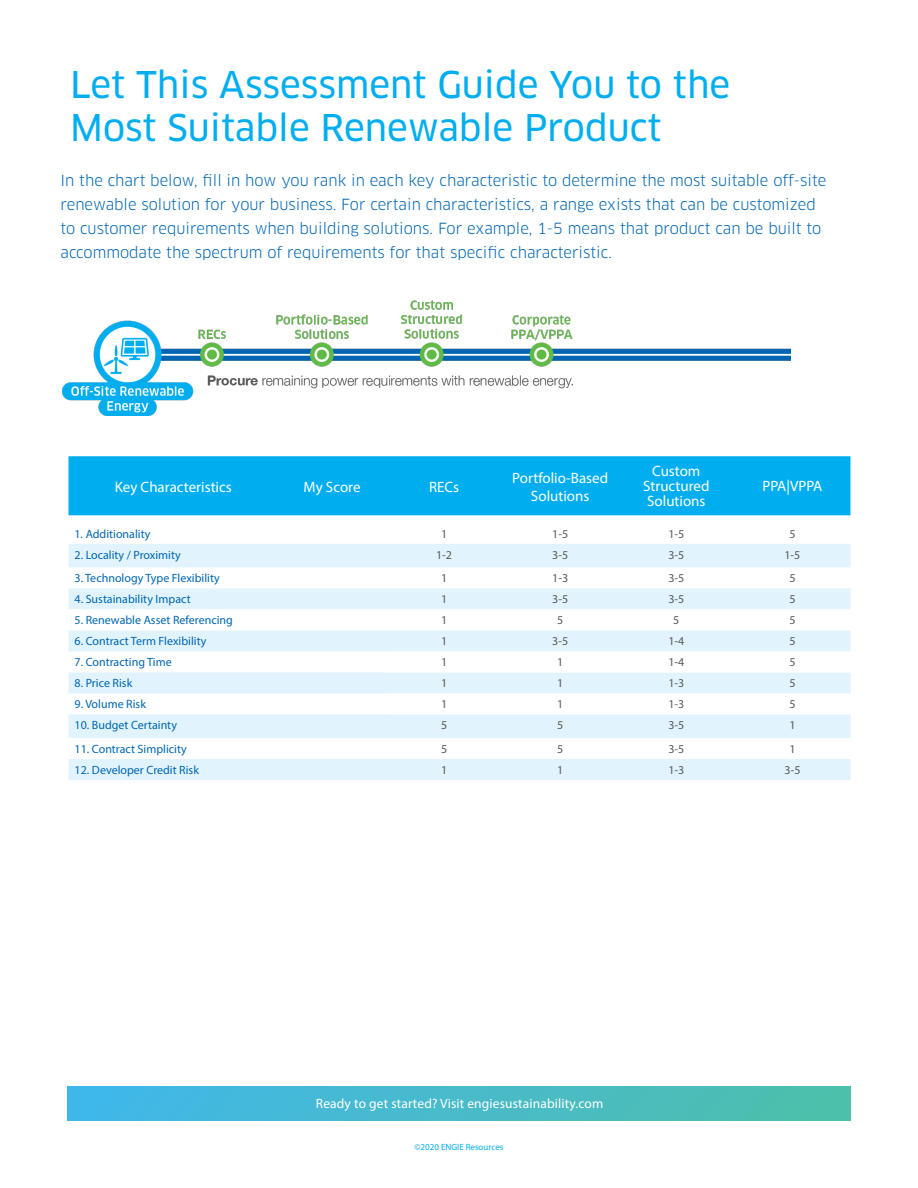
<style>
.page{position:relative;width:918px;height:1188px;background:#fff}
.page>*{position:absolute;margin:0;border:0;box-sizing:border-box;transform-origin:0 0}
.t1{font:36px/43.2px "Clan OT News";color:#00aeef}
.t2{font:15px/24px "Clan OT";color:#0066b3}
.t3{font:15px/15px "Myriad Pro";color:#fff;text-align:center}
.t4{font:13.5px "Myriad Pro";letter-spacing:.01em;color:#fff}
.t5{font:12px "Myriad Pro";color:#0066b3}
.t6{font:12px "Myriad Pro";color:#58595b}
.t7{font:9px "Myriad Pro";color:#00aeef}
</style>
<div class="page">
<div style="left:68px;top:1086px;width:782px;height:34px;background:linear-gradient(to right,#40b7eb,#4fbfaa)"></div>
<div style="left:69px;top:456px;width:781px;height:59px;background:#00aeef"></div>
<svg style="left:69px;top:544px;width:781px;height:236px;fill:#e1f4fd"></svg>
<svg style="left:69px;top:609px;width:317px;height:21px"></svg>
<svg style="left:386px;top:609px;width:464px;height:150px"></svg>
<img style="left:63px;top:300px;width:728px;height:116px">
<h1 class="t1" style="left:70px;top:63px;width:662px">Let This Assessment Guide You to the<br>Most Suitable Renewable Product</h1>
<p class="t2" style="left:60px;top:168px;width:767px">In the chart below, fill in how you rank in each key characteristic to determine the most suitable off-site renewable solution for your business. For certain characteristics, a range exists that can be customized to customer requirements when building solutions. For example, 1-5 means that product can be built to accommodate the spectrum of requirements for that specific characteristic.</p>
<p class="t3" style="left:115px;top:480px;width:119px">Key Characteristics</p>
<p class="t3" style="left:304px;top:480px;width:59px">My Score</p>
<p class="t3" style="left:429px;top:480px;width:32px">RECs</p>
<p class="t3" style="left:512px;top:469px;width:97px;line-height:18px">Portfolio-Based<br>Solutions</p>
<p class="t3" style="left:643px;top:464px;width:68px">Custom<br>Structured<br>Solutions</p>
<p class="t3" style="left:763px;top:479px;width:61px">PPA|VPPA</p>
<p class="t5" style="left:75px;top:526px;width:77px">1. Additionality</p>
<p class="t6" style="left:441px;top:526px;width:8px">1</p>
<p class="t6" style="left:552px;top:526px;width:17px">1-5</p>
<p class="t6" style="left:668px;top:526px;width:17px">1-5</p>
<p class="t6" style="left:789px;top:526px;width:8px">5</p>
<p class="t5" style="left:75px;top:547px;width:108px">2. Locality / Proximity</p>
<p class="t6" style="left:436px;top:547px;width:17px">1-2</p>
<p class="t6" style="left:552px;top:547px;width:17px">3-5</p>
<p class="t6" style="left:668px;top:547px;width:17px">3-5</p>
<p class="t6" style="left:784px;top:547px;width:17px">1-5</p>
<p class="t5" style="left:75px;top:571px;width:147px">3. Technology Type Flexibility</p>
<p class="t6" style="left:441px;top:571px;width:8px">1</p>
<p class="t6" style="left:552px;top:571px;width:17px">1-3</p>
<p class="t6" style="left:668px;top:571px;width:17px">3-5</p>
<p class="t6" style="left:789px;top:571px;width:8px">5</p>
<p class="t5" style="left:75px;top:592px;width:118px">4. Sustainability Impact</p>
<p class="t6" style="left:441px;top:592px;width:8px">1</p>
<p class="t6" style="left:552px;top:592px;width:17px">3-5</p>
<p class="t6" style="left:668px;top:592px;width:17px">3-5</p>
<p class="t6" style="left:789px;top:592px;width:8px">5</p>
<p class="t5" style="left:75px;top:613px;width:160px">5. Renewable Asset Referencing</p>
<p class="t6" style="left:441px;top:613px;width:8px">1</p>
<p class="t6" style="left:557px;top:613px;width:8px">5</p>
<p class="t6" style="left:673px;top:613px;width:8px">5</p>
<p class="t6" style="left:789px;top:613px;width:8px">5</p>
<p class="t5" style="left:75px;top:634px;width:133px">6. Contract Term Flexibility</p>
<p class="t6" style="left:441px;top:634px;width:8px">1</p>
<p class="t6" style="left:552px;top:634px;width:17px">3-5</p>
<p class="t6" style="left:668px;top:634px;width:17px">1-4</p>
<p class="t6" style="left:789px;top:634px;width:8px">5</p>
<p class="t5" style="left:75px;top:655px;width:99px">7. Contracting Time</p>
<p class="t6" style="left:441px;top:655px;width:8px">1</p>
<p class="t6" style="left:557px;top:655px;width:8px">1</p>
<p class="t6" style="left:668px;top:655px;width:17px">1-4</p>
<p class="t6" style="left:789px;top:655px;width:8px">5</p>
<p class="t5" style="left:75px;top:676px;width:59px">8. Price Risk</p>
<p class="t6" style="left:441px;top:676px;width:8px">1</p>
<p class="t6" style="left:557px;top:676px;width:8px">1</p>
<p class="t6" style="left:668px;top:676px;width:17px">1-3</p>
<p class="t6" style="left:789px;top:676px;width:8px">5</p>
<p class="t5" style="left:75px;top:697px;width:73px">9. Volume Risk</p>
<p class="t6" style="left:441px;top:697px;width:8px">1</p>
<p class="t6" style="left:557px;top:697px;width:8px">1</p>
<p class="t6" style="left:668px;top:697px;width:17px">1-3</p>
<p class="t6" style="left:789px;top:697px;width:8px">5</p>
<p class="t5" style="left:75px;top:718px;width:104px">10. Budget Certainty</p>
<p class="t6" style="left:441px;top:718px;width:8px">5</p>
<p class="t6" style="left:557px;top:718px;width:8px">5</p>
<p class="t6" style="left:668px;top:718px;width:17px">3-5</p>
<p class="t6" style="left:789px;top:718px;width:8px">1</p>
<p class="t5" style="left:75px;top:742px;width:114px">11. Contract Simplicity</p>
<p class="t6" style="left:441px;top:742px;width:8px">5</p>
<p class="t6" style="left:557px;top:742px;width:8px">5</p>
<p class="t6" style="left:668px;top:742px;width:17px">3-5</p>
<p class="t6" style="left:789px;top:742px;width:8px">1</p>
<p class="t5" style="left:75px;top:763px;width:126px">12. Developer Credit Risk</p>
<p class="t6" style="left:441px;top:763px;width:8px">1</p>
<p class="t6" style="left:557px;top:763px;width:8px">1</p>
<p class="t6" style="left:668px;top:763px;width:17px">1-3</p>
<p class="t6" style="left:785px;top:763px;width:17px">3-5</p>
<p class="t4" style="left:316px;top:1095px;width:289px">Ready to get started? Visit engiesustainability.com</p>
<p class="t7" style="left:415px;top:1142px;width:90px">©2020 ENGIE Resources</p>
</div>
